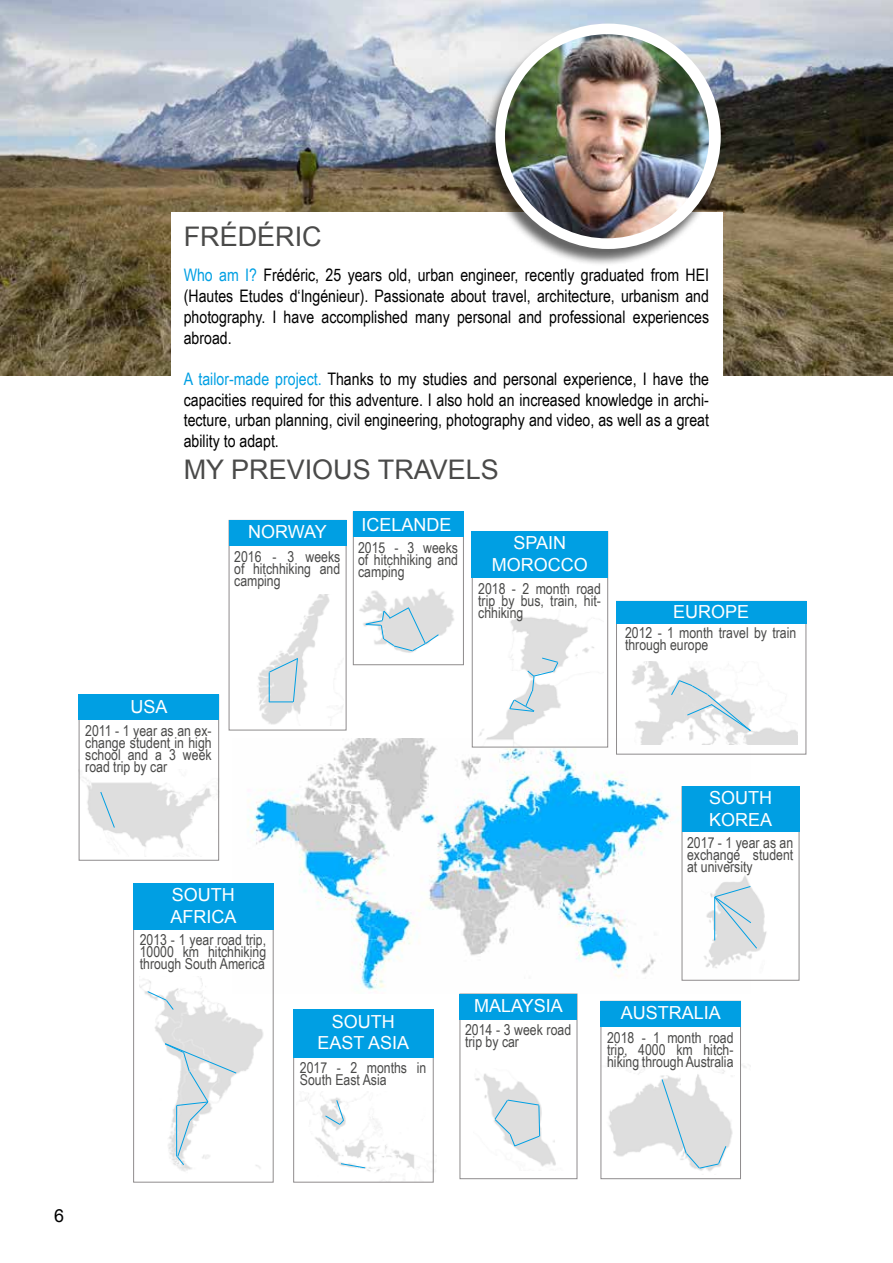
<style>
.page{position:relative;width:893px;height:1263px;background:#fff}
.page>*{position:absolute;margin:0;border:0;box-sizing:border-box;transform-origin:0 0}
.t1{font:27px "Arial";color:#4a4a49}
.t2{font:18px/21.6px "Arial";color:#fff}
.t3{font:18px "Arial";color:#000}
.t4{font:17.25px/20.7px "Arial Narrow";color:#000;text-align:justify}
.t5{font:15px/12px "Arial Narrow";color:#4a4a49;text-align:justify}
.s1{color:#009fe3}
</style>
<div class="page">
<img style="left:0;top:0;width:893px;height:375px">
<div style="left:171px;top:213px;width:551px;height:178px;background:#fff"></div>
<div style="left:482px;top:25px;width:242px;height:242px;background:#000;opacity:.6"></div>
<div style="left:495px;top:24px;width:226px;height:225px;background:#fff;border-radius:50%"></div>
<img style="left:505px;top:34px;width:204px;height:204px;border-radius:102px">
<img style="left:247px;top:739px;width:503px;height:251px">
<img style="left:359px;top:589px;width:95px;height:64px">
<div style="left:353px;top:512px;width:111px;height:153px;border:1px solid #8f8c8d"></div>
<div style="left:353px;top:512px;width:111px;height:25px;background:#009fe3"></div>
<img style="left:82px;top:777px;width:135px;height:79px">
<div style="left:79px;top:694px;width:140px;height:167px;border:1px solid #8f8c8d"></div>
<div style="left:79px;top:694px;width:140px;height:26px;background:#009fe3"></div>
<img style="left:139px;top:977px;width:129px;height:195px">
<div style="left:133px;top:883px;width:141px;height:299px;border:1px solid #8f8c8d"></div>
<div style="left:133px;top:883px;width:141px;height:47px;background:#009fe3"></div>
<img style="left:300px;top:1093px;width:136px;height:79px">
<div style="left:293px;top:1009px;width:141px;height:173px;border:1px solid #8f8c8d"></div>
<div style="left:293px;top:1009px;width:141px;height:49px;background:#009fe3"></div>
<img style="left:475px;top:1073px;width:81px;height:94px">
<div style="left:460px;top:994px;width:117px;height:185px;border:1px solid #8f8c8d"></div>
<div style="left:460px;top:994px;width:117px;height:25px;background:#009fe3"></div>
<img style="left:608px;top:1064px;width:138px;height:107px">
<div style="left:601px;top:1001px;width:140px;height:178px;border:1px solid #8f8c8d"></div>
<div style="left:601px;top:1001px;width:140px;height:25px;background:#009fe3"></div>
<img style="left:619px;top:661px;width:178px;height:84px">
<div style="left:616px;top:601px;width:190px;height:153px;border:1px solid #8f8c8d"></div>
<div style="left:616px;top:601px;width:190px;height:22px;background:#009fe3"></div>
<img style="left:701px;top:872px;width:66px;height:104px">
<div style="left:682px;top:786px;width:117px;height:195px;border:1px solid #8f8c8d"></div>
<div style="left:682px;top:786px;width:117px;height:46px;background:#009fe3"></div>
<img style="left:257px;top:594px;width:86px;height:131px">
<div style="left:229px;top:520px;width:117px;height:210px;border:1px solid #8f8c8d"></div>
<div style="left:229px;top:520px;width:117px;height:26px;background:#009fe3"></div>
<svg style="left:268px;top:657px;width:31px;height:46px"></svg>
<svg style="left:100px;top:791px;width:15px;height:37px"></svg>
<svg style="left:164px;top:1043px;width:73px;height:123px"></svg>
<svg style="left:147px;top:990px;width:27px;height:20px"></svg>
<svg style="left:324px;top:1099px;width:21px;height:26px"></svg>
<svg style="left:340px;top:1163px;width:26px;height:6px"></svg>
<svg style="left:494px;top:1099px;width:46px;height:48px;background:#d3dde1"></svg>
<svg style="left:661px;top:1078px;width:66px;height:91px"></svg>
<svg style="left:714px;top:885px;width:44px;height:64px;background:#d0dbdf"></svg>
<svg style="left:670px;top:679px;width:81px;height:53px"></svg>
<img style="left:478px;top:616px;width:126px;height:129px">
<div style="left:472px;top:531px;width:136px;height:216px;border:1px solid #8f8c8d"></div>
<div style="left:472px;top:531px;width:136px;height:46px;background:#009fe3"></div>
<svg style="left:509px;top:657px;width:50px;height:55px"></svg>
<svg style="left:365px;top:607px;width:74px;height:45px"></svg>
<h1 class="t1" style="left:184px;top:219px;width:139px">FRÉDÉRIC</h1>
<p class="t4" style="left:184px;top:264px;width:527px"><span class="s1">Who am I?</span> Frédéric, 25 years old, urban engineer, recently graduated from HEI (Hautes Etudes d‘Ingénieur). Passionate about travel, architecture, urbanism and photography. I have accomplished many personal and professional experiences abroad.</p>
<p class="t4" style="left:184px;top:368px;width:527px"><span class="s1">A tailor-made project.</span> Thanks to my studies and personal experience, I have the capacities required for this adventure. I also hold an increased knowledge in archi&shy;tecture, urban planning, civil engineering, photography and video, as well as a great ability to adapt.</p>
<h1 class="t1" style="left:184px;top:452px;width:317px">MY PREVIOUS TRAVELS</h1>
<p class="t2" style="left:361px;top:514px;width:92px">ICELANDE</p>
<p class="t5" style="left:358px;top:541px;width:101px">2015 - 3 weeks of hitchhiking and camping</p>
<p class="t2" style="left:248px;top:521px;width:80px">NORWAY</p>
<p class="t5" style="left:234px;top:550px;width:108px">2016 - 3 weeks of hitchhiking and camping</p>
<p class="t2" style="left:492px;top:532px;width:97px;text-align:center">SPAIN<br>MOROCCO</p>
<p class="t5" style="left:478px;top:582px;width:124px">2018 - 2 month road trip by bus, train, hit&shy;chhiking</p>
<p class="t2" style="left:130px;top:696px;width:39px">USA</p>
<p class="t5" style="left:85px;top:724px;width:128px">2011 - 1 year as an ex&shy;change student in high school and a 3 week road trip by car</p>
<p class="t2" style="left:170px;top:884px;width:68px">SOUTH<br>AFRICA</p>
<p class="t5" style="left:140px;top:933px;width:128px">2013 - 1 year road trip, 10000 km hitchhiking through South America</p>
<p class="t2" style="left:673px;top:601px;width:78px">EUROPE</p>
<p class="t5" style="left:625px;top:627px;width:173px">2012 - 1 month travel by train through europe</p>
<p class="t2" style="left:709px;top:787px;width:65px">SOUTH<br>KOREA</p>
<p class="t5" style="left:687px;top:836px;width:108px">2017 - 1 year as an exchange student at university</p>
<p class="t2" style="left:318px;top:1011px;width:93px;text-align:center">SOUTH<br>EAST ASIA</p>
<p class="t5" style="left:300px;top:1061px;width:128px">2017 - 2 months in<br>South East Asia</p>
<p class="t2" style="left:474px;top:995px;width:90px">MALAYSIA</p>
<p class="t5" style="left:465px;top:1023px;width:108px">2014 - 3 week road trip by car</p>
<p class="t2" style="left:621px;top:1002px;width:102px">AUSTRALIA</p>
<p class="t5" style="left:607px;top:1031px;width:128px">2018 - 1 month road trip, 4000 km hitch&shy;hiking through Australia</p>
<p class="t3" style="left:54px;top:1204px;width:12px">6</p>
</div>
